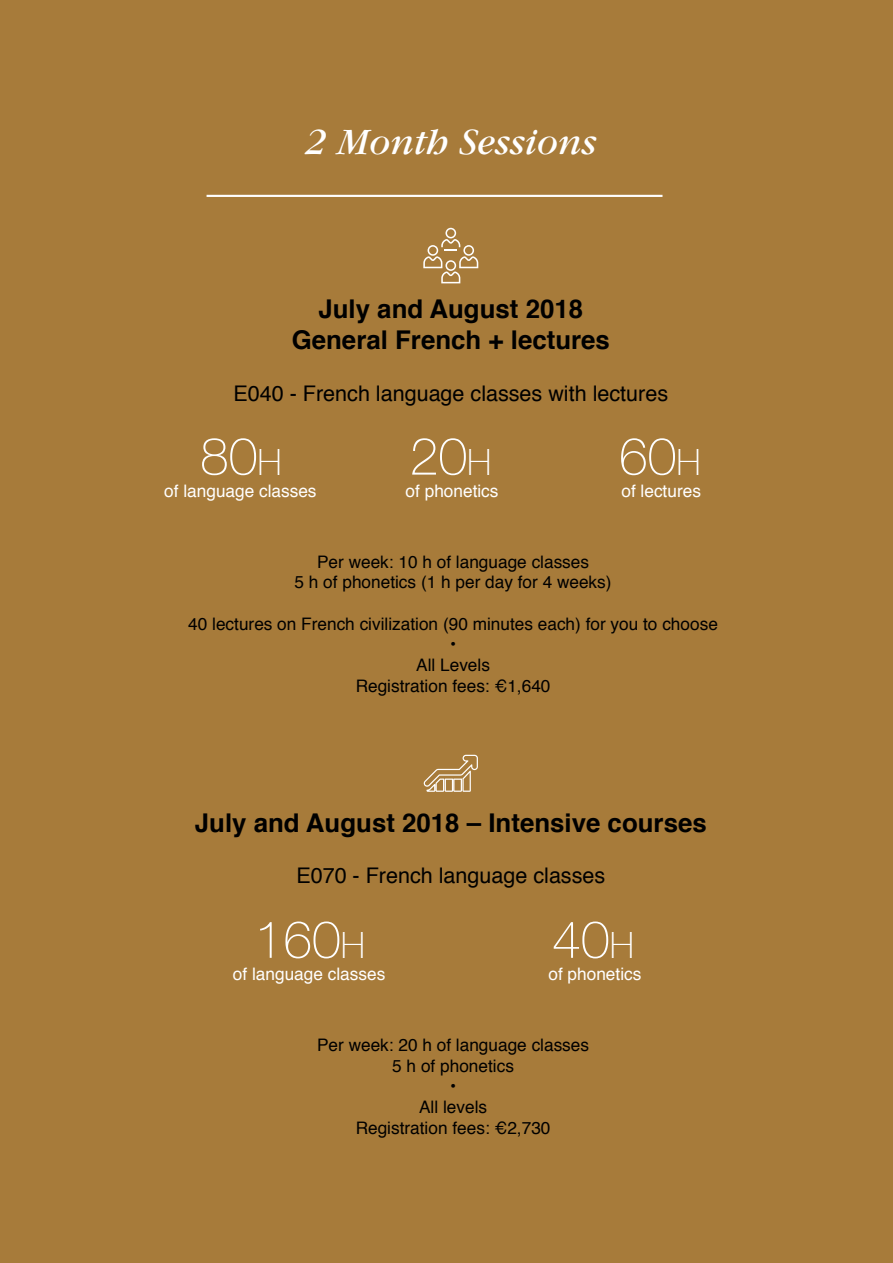
<style>
.page{position:relative;width:893px;height:1263px;background:#a77b3a}
.page>*{position:absolute;margin:0;border:0;box-sizing:border-box;transform-origin:0 0}
.t1{font:100 51.75px "Helvetica Neue";color:#fff}
.t2{font:italic 38.7px "Garamond";color:#fff}
.t3{font:700 25.8px/31px "Helvetica";color:#000;text-align:center}
.t4{font:21.6px "Helvetica";color:#000}
.t5{font:17.25px/20.7px "Helvetica";color:#000;text-align:center}
.t6{font:17.25px "Helvetica";color:#fff}
.s1{font-size:36.15px}
</style>
<div class="page">
<hr style="left:207px;top:195px;width:455px;height:2px;background:#fff">
<svg style="left:423px;top:228px;width:55px;height:55px"></svg>
<svg style="left:424px;top:755px;width:54px;height:37px"></svg>
<h2 class="t2" style="left:305px;top:122px;width:293px">2 Month Sessions</h2>
<h3 class="t3" style="left:292px;top:293px;width:320px">July and August 2018<br>General French + lectures</h3>
<p class="t4" style="left:233px;top:376px;width:436px">E040 - French language classes with lectures</p>
<h1 class="t1" style="left:200px;top:417px;width:83px">80<span class="s1">H</span></h1>
<h1 class="t1" style="left:410px;top:417px;width:83px">20<span class="s1">H</span></h1>
<h1 class="t1" style="left:619px;top:417px;width:83px">60<span class="s1">H</span></h1>
<p class="t6" style="left:164px;top:477px;width:154px">of language classes</p>
<p class="t6" style="left:406px;top:477px;width:94px">of phonetics</p>
<p class="t6" style="left:621px;top:477px;width:81px">of lectures</p>
<p class="t5" style="left:295px;top:552px;width:319px">Per week: 10 h of language classes<br>5 h of phonetics (1 h per day for 4 weeks)</p>
<p class="t5" style="left:188px;top:614px;width:531px">40 lectures on French civilization (90 minutes each) for you to choose •<br>All Levels<br>Registration fees: ¤1,640</p>
<h3 class="t3" style="left:195px;top:807px;width:513px">July and August 2018 – Intensive courses</h3>
<p class="t4" style="left:296px;top:859px;width:310px">E070 - French language classes</p>
<h1 class="t1" style="left:255px;top:900px;width:112px">160<span class="s1">H</span></h1>
<h1 class="t1" style="left:552px;top:900px;width:83px">40<span class="s1">H</span></h1>
<p class="t6" style="left:233px;top:961px;width:154px">of language classes</p>
<p class="t6" style="left:548px;top:961px;width:94px">of phonetics</p>
<p class="t5" style="left:317px;top:1035px;width:274px">Per week: 20 h of language classes<br>5 h of phonetics<br>•<br>All levels<br>Registration fees: ¤2,730</p>
</div>
